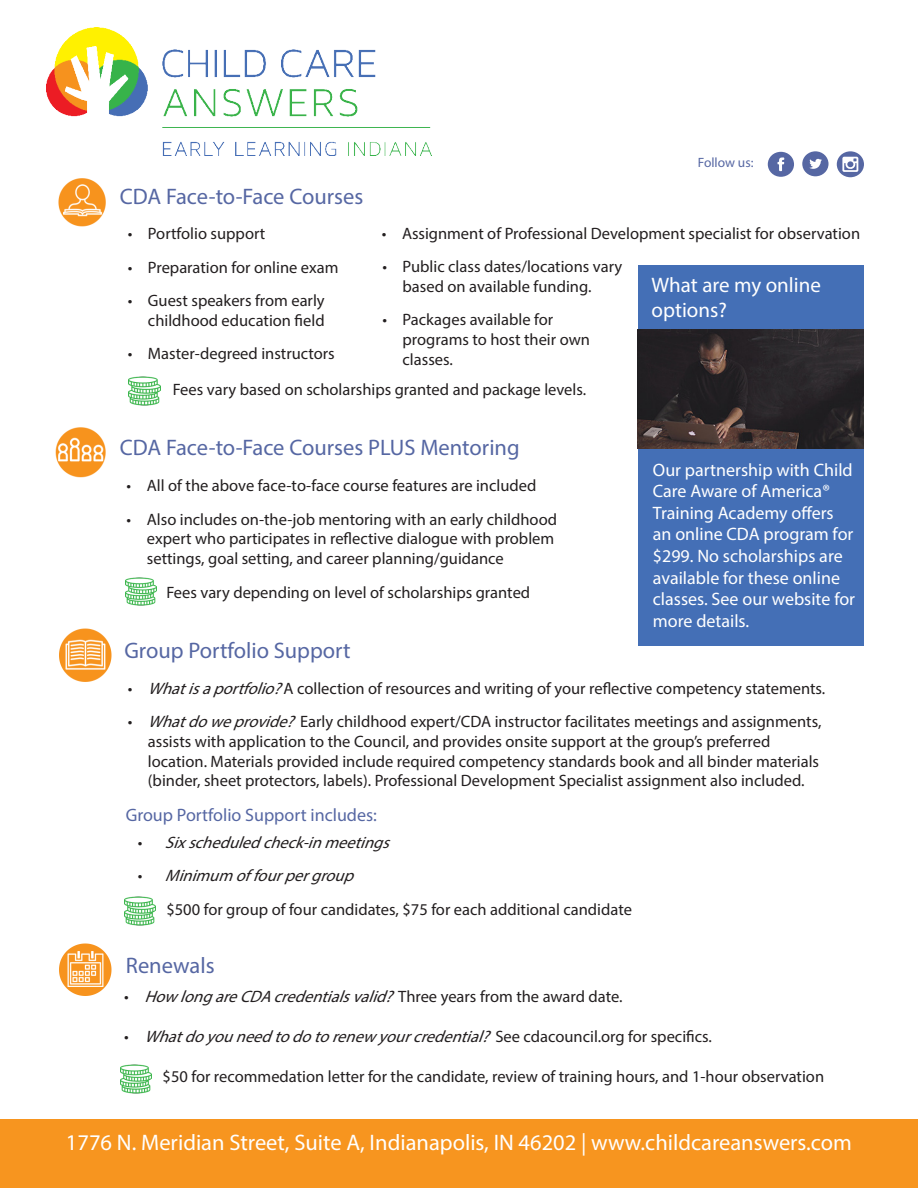
<style>
.page{position:relative;width:918px;height:1188px;background:#fff}
.page>*{position:absolute;margin:0;border:0;box-sizing:border-box;transform-origin:0 0}
.t1{font:22.5px "Myriad Pro";color:#5667a3}
.t2{font:22.5px "Myriad Pro";color:#fff}
.t3{font:21px/25.2px "Myriad Pro";color:#fff}
.t4{font:18px/21.6px "Myriad Pro";color:#fff}
.t5{font:18px "Myriad Pro";color:#5667a3}
.Paragraph_Style_1{font:16.5px/19.8px "Myriad Pro";color:#231f20}
.t6{font:italic 16.5px "Myriad Pro";color:#231f20}
.t7{font:13.5px "Myriad Pro";color:#5667a3}
.s1{font-style:italic}
.s2{font-style:normal}
</style>
<div class="page">
<div style="left:0;top:1120px;width:918px;height:68px;background:#f7951f"></div>
<svg style="left:768px;top:152px;width:26px;height:25px"></svg>
<svg style="left:802px;top:151px;width:27px;height:25px"></svg>
<svg style="left:837px;top:151px;width:27px;height:26px"></svg>
<img style="left:46px;top:27px;width:386px;height:129px">
<img style="left:58px;top:178px;width:48px;height:49px">
<img style="left:55px;top:427px;width:51px;height:51px">
<img style="left:59px;top:628px;width:53px;height:54px">
<img style="left:59px;top:943px;width:53px;height:53px">
<div style="left:638px;top:266px;width:226px;height:380px;background:#446fb6"></div>
<img style="left:638px;top:329px;width:226px;height:119px">
<img style="left:125px;top:577px;width:32px;height:29px">
<img style="left:124px;top:896px;width:32px;height:30px">
<img style="left:129px;top:376px;width:31px;height:30px">
<img style="left:120px;top:1064px;width:32px;height:30px">
<p class="t1" style="left:120px;top:182px;width:245px">CDA Face-to-Face Courses</p>
<p class="t7" style="left:698px;top:155px;width:57px">Follow us:</p>
<p class="Paragraph_Style_1" style="left:128px;top:224px;width:139px">• Portfolio support</p>
<p class="Paragraph_Style_1" style="left:128px;top:257px;width:212px">• Preparation for online exam</p>
<p class="Paragraph_Style_1" style="left:128px;top:290px;width:199px;text-align:right">• Guest speakers from early childhood education field</p>
<p class="Paragraph_Style_1" style="left:128px;top:343px;width:209px">• Master-degreed instructors</p>
<p class="Paragraph_Style_1" style="left:382px;top:224px;width:480px">• Assignment of Professional Development specialist for observation</p>
<p class="Paragraph_Style_1" style="left:403px;top:256px;width:221px;text-indent:-20px">• Public class dates/locations vary based on available funding.</p>
<p class="Paragraph_Style_1" style="left:403px;top:309px;width:189px;text-indent:-20px">• Packages available for programs to host their own classes.</p>
<p class="Paragraph_Style_1" style="left:173px;top:379px;width:415px">Fees vary based on scholarships granted and package levels.</p>
<p class="t3" style="left:652px;top:272px;width:171px">What are my online options?</p>
<p class="t1" style="left:120px;top:434px;width:401px">CDA Face-to-Face Courses PLUS Mentoring</p>
<p class="Paragraph_Style_1" style="left:127px;top:476px;width:411px">• All of the above face-to-face course features are included</p>
<p class="Paragraph_Style_1" style="left:147px;top:509px;width:412px;text-indent:-20px">• Also includes on-the-job mentoring with an early childhood expert who participates in reflective dialogue with problem settings, goal setting, and career planning/guidance</p>
<p class="Paragraph_Style_1" style="left:166px;top:582px;width:365px">Fees vary depending on level of scholarships granted</p>
<p class="t1" style="left:124px;top:637px;width:228px">Group Portfolio Support</p>
<p class="t4" style="left:653px;top:458px;width:204px">Our partnership with Child<br>Care Aware of America®<br>Training Academy offers an online CDA program for $299. No scholarships are available for these online classes. See our website for more details.</p>
<p class="Paragraph_Style_1" style="left:128px;top:678px;width:699px">• <span class="s1">Whatisaportfolio?</span>A collection of resources and writing of your reflective competency statements.</p>
<p class="Paragraph_Style_1" style="left:148px;top:711px;width:675px;text-indent:-20px">• <span class="s1">Whatdoweprovide?</span>Early childhood expert/CDA instructor facilitates meetings and assignments, assists with application to the Council, and provides onsite support at the group’s preferred location. Materials provided include required competency standards book and all binder materials (binder, sheet protectors, labels). Professional Development Specialist assignment also included.</p>
<p class="t5" style="left:126px;top:804px;width:253px">Group Portfolio Support includes:</p>
<p class="t6" style="left:138px;top:832px;width:259px"><span class="s2">•</span> Sixscheduledcheck-inmeetings</p>
<p class="t6" style="left:138px;top:866px;width:224px"><span class="s2">•</span> Minimum offourpergroup</p>
<p class="Paragraph_Style_1" style="left:166px;top:899px;width:467px">$500 for group of four candidates, $75 for each additional candidate</p>
<p class="t1" style="left:126px;top:952px;width:90px">Renewals</p>
<p class="t6" style="left:124px;top:986px;width:500px"><span class="s2">•</span> HowlongareCDAcredentialsvalid?<span class="s2">T h r e e y e a r s f r o m t h e a w a r d d a t e .</span></p>
<p class="t6" style="left:124px;top:1026px;width:589px"><span class="s2">•</span> Whatdoyouneedtodotorenewyourcredential?<span class="s2">S e e c d a c o u n c i l . o r g f o r s p e c i fi c s .</span></p>
<p class="Paragraph_Style_1" style="left:163px;top:1066px;width:663px">$50 for recommedation letter for the candidate, review of training hours, and 1-hour observation</p>
<p class="t2" style="left:66px;top:1129px;width:788px">1776 N. Meridian Street, Suite A, Indianapolis, IN 46202 | www.childcareanswers.com</p>
</div>
